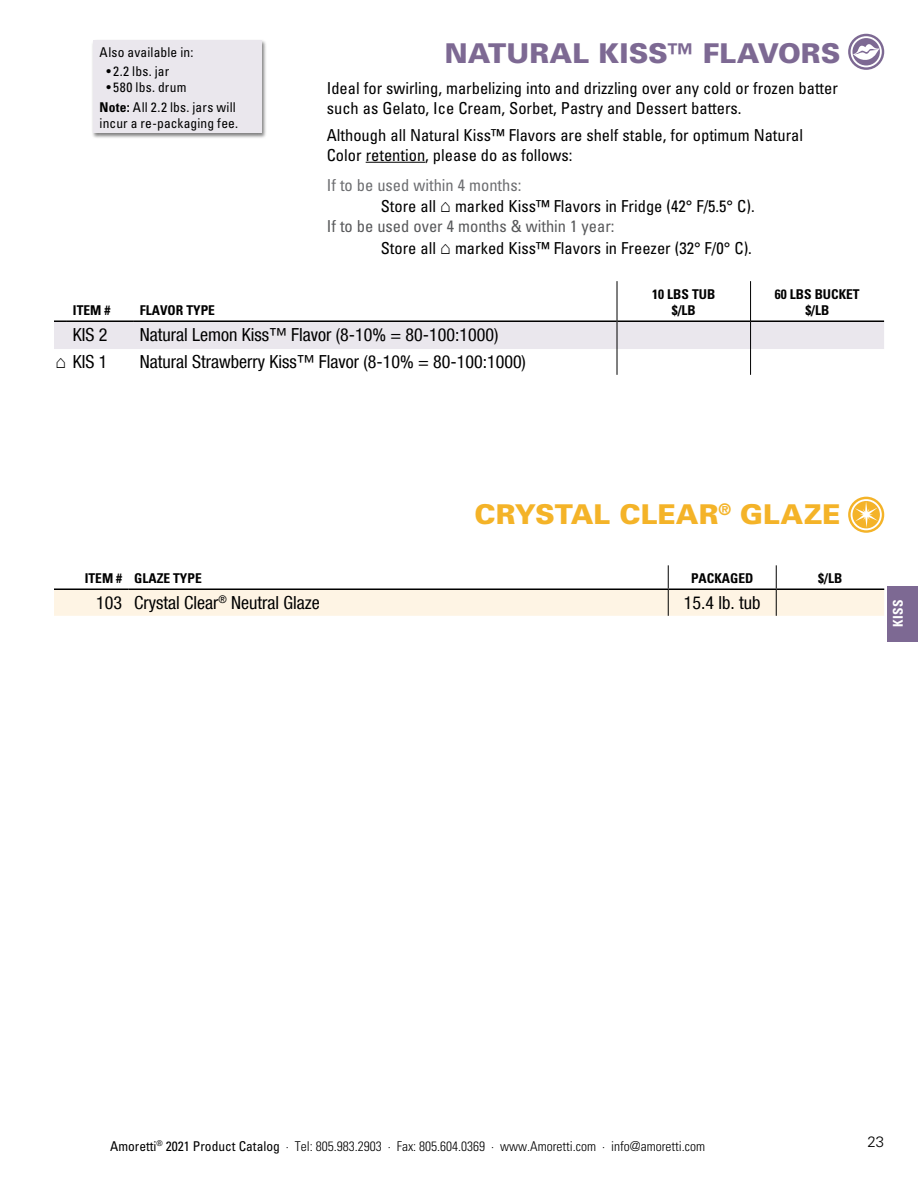
<style>
.page{position:relative;width:918px;height:1188px;background:#fff}
.page>*{position:absolute;margin:0;border:0;box-sizing:border-box;transform-origin:0 0}
.t1{font:900 27.3px "Univers";color:#7d6993}
.t2{font:900 27.3px "Univers";letter-spacing:.005em;color:#f4b328}
.t3{font:condensed 18px "Helvetica Neue LT Com";color:#000}
.t4{font:condensed 16.5px/19.8px "Univers";color:#000}
.t5{font:300 15px "Univers";color:#000}
.t6{font:300 condensed 13.5px "Univers";color:#000}
.t7{font:condensed 13.5px/19.6px "Univers";letter-spacing:.015em;color:#000}
.t8{font:700 condensed 13.5px/16.2px "Univers";color:#000;text-align:center}
.t9{font:700 condensed 13.5px "Univers";color:#fff}
.s1{font-weight:700}
.s2{color:#6d6e71}
.s3{font-family:"Times New Roman";font-stretch:normal;font-size:18px}
.s4{color:#58595b}
.s5{font-family:"Times New Roman";font-stretch:normal}
.s6{font-weight:400}
</style>
<div class="page">
<svg style="left:848px;top:34px;width:36px;height:36px"></svg>
<div style="left:851px;top:36px;width:31px;height:31px;border:2px solid #fff;border-radius:50%"></div>
<svg style="left:853px;top:44px;width:26px;height:18px"></svg>
<div style="left:887px;top:586px;width:31px;height:55px;background:#7d6993"></div>
<div style="left:92px;top:39px;width:175px;height:100px;background:#000;opacity:.5"></div>
<div style="left:93px;top:41px;width:168px;height:92px;background:#eae7ed"></div>
<svg style="left:54px;top:565px;width:830px;height:51px"></svg>
<hr style="left:54px;top:588px;width:74px;height:2px;background:#000">
<hr style="left:128px;top:588px;width:540px;height:2px;background:#000">
<hr style="left:668px;top:588px;width:108px;height:2px;background:#000">
<hr style="left:776px;top:588px;width:108px;height:2px;background:#000">
<hr style="left:617px;top:281px;width:1px;height:40px;background:#000">
<hr style="left:750px;top:281px;width:1px;height:40px;background:#000">
<svg style="left:54px;top:320px;width:830px;height:55px"></svg>
<hr style="left:366px;top:162px;width:59px;height:1px;background:#000">
<svg style="left:848px;top:497px;width:36px;height:36px"></svg>
<div style="left:851px;top:499px;width:31px;height:31px;border:2px solid #fff;border-radius:50%"></div>
<svg style="left:855px;top:501px;width:23px;height:27px"></svg>
<p class="t7" style="left:100px;top:42px;width:95px">Also available in:</p>
<p class="t7" style="left:106px;top:61px;width:64px">• 2.2 lbs. jar</p>
<p class="t7" style="left:100px;top:77px;width:138px;text-indent:7px">• 580 lbs. drum<br><span class="s1">Note:</span> All 2.2 lbs. jars will</p>
<p class="t7" style="left:100px;top:113px;width:140px">incur a re-packaging fee.</p>
<p class="t8" style="left:73px;top:302px;width:39px">ITEM #</p>
<p class="t8" style="left:140px;top:302px;width:77px">FLAVOR TYPE</p>
<h1 class="t1" style="left:445px;top:36px;width:397px">NATURAL KISS™ FLAVORS</h1>
<p class="t4" style="left:327px;top:78px;width:513px">Ideal for swirling, marbelizing into and drizzling over any cold or frozen batter such as Gelato, Ice Cream, Sorbet, Pastry and Dessert batters.</p>
<p class="t4" style="left:327px;top:125px;width:478px">Although all Natural Kiss™ Flavors are shelf stable, for optimum Natural<br>Color retention, please do as follows:</p>
<p class="t4" style="left:381px;top:173px;width:375px;line-height:21.6px;text-indent:-54px"><span class="s2">If to be used within 4 months:<br></span>Store all <span class="s3">⌂</span> marked Kiss™ Flavors in Fridge (42° F/5.5° C).</p>
<p class="t4" style="left:381px;top:215px;width:373px;line-height:21.6px;text-indent:-54px"><span class="s4">If to be used over 4 months &amp; within 1 year:<br></span>Store all <span class="s3">⌂</span> marked Kiss™ Flavors in Freezer (32° F/0° C).</p>
<p class="t8" style="left:652px;top:285px;width:64px">10 LBS TUB $/LB</p>
<p class="t8" style="left:775px;top:285px;width:86px">60 LBS BUCKET $/LB</p>
<p class="t3" style="left:73px;top:324px;width:36px">KIS 2</p>
<p class="t3" style="left:140px;top:324px;width:360px">Natural Lemon Kiss™ Flavor (8-10% = 80-100:1000)</p>
<p class="t3" style="left:55px;top:351px;width:54px"><span class="s5">⌂</span> KIS 1</p>
<p class="t3" style="left:140px;top:351px;width:388px">Natural Strawberry Kiss™ Flavor (8-10% = 80-100:1000)</p>
<h1 class="t2" style="left:474px;top:498px;width:368px">CRYSTAL CLEAR<sup>®</sup> GLAZE</h1>
<p class="t8" style="left:85px;top:570px;width:118px">ITEM # GLAZE TYPE</p>
<p class="t8" style="left:691px;top:570px;width:64px">PACKAGED</p>
<p class="t8" style="left:818px;top:570px;width:25px">$/LB</p>
<p class="t3" style="left:96px;top:592px;width:225px">103 Crystal Clear<sup>®</sup> Neutral Glaze</p>
<p class="t3" style="left:684px;top:592px;width:78px">15.4 lb. tub</p>
<p class="t9" style="left:890px;top:627px;width:29px;rotate:-90deg">KISS</p>
<p class="t6" style="left:110px;top:1138px;width:597px"><span class="s6">Amoretti</span><sup>®</sup> <span class="s6">2021 Product Catalog</span> · Tel: 805.983.2903 · Fax: 805.604.0369 · www.Amoretti.com · info@amoretti.com</p>
<p class="t5" style="left:868px;top:1133px;width:18px">23</p>
</div>
